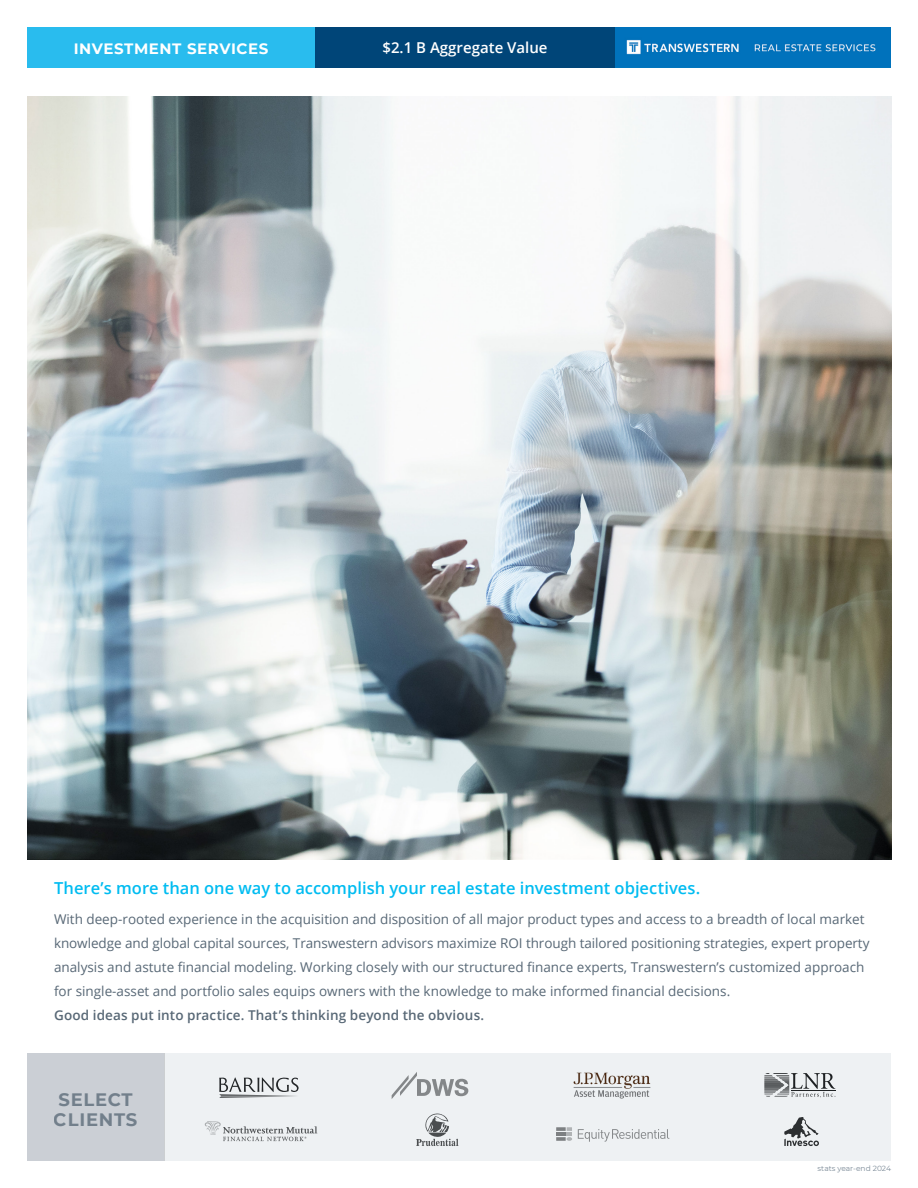
<style>
.page{position:relative;width:918px;height:1188px;background:#fff}
.page>*{position:absolute;margin:0;border:0;box-sizing:border-box;transform-origin:0 0}
.t1{font:700 18px/20.2px "Montserrat";letter-spacing:.04em;color:#586876}
.Paragraph_Header{font:600 16.5px "Open Sans";color:#00bcf1}
.t2{font:600 15px "Open Sans";color:#fff}
.Top_Square_Left{font:700 15px "Montserrat";letter-spacing:.04em;color:#fff}
.t3{font:13.5px/24px "Open Sans";color:#586876}
.Paragraphs_Bold{font:600 13.5px "Open Sans";letter-spacing:.01em;color:#586876}
.Top_Square_List{font:7.5px "Montserrat";color:#7b8a97}
</style>
<div class="page">
<img style="left:28px;top:96px;width:863px;height:764px">
<div style="left:27px;top:1053px;width:137px;height:108px;background:#cbcfd5"></div>
<div style="left:164px;top:1053px;width:727px;height:108px;background:#eef1f3"></div>
<img style="left:573px;top:1072px;width:78px;height:27px">
<div style="left:315px;top:27px;width:300px;height:41px;background:#004578"></div>
<img style="left:615px;top:27px;width:276px;height:41px">
<div style="left:27px;top:27px;width:288px;height:41px;background:#29bcee"></div>
<p class="Top_Square_Left" style="left:74px;top:38px;width:196px">INVESTMENT SERVICES</p>
<p class="t2" style="left:383px;top:37px;width:167px">$2.1 B Aggregate Value</p>
<p class="Paragraph_Header" style="left:54px;top:876px;width:648px">There’s more than one way to accomplish your real estate investment objectives.</p>
<p class="t3" style="left:54px;top:907px;width:817px">With deep-rooted experience in the acquisition and disposition of all major product types and access to a breadth of local market knowledge and global capital sources, Transwestern advisors maximize ROI through tailored positioning strategies, expert property analysis and astute financial modeling. Working closely with our structured finance experts, Transwestern’s customized approach for single-asset and portfolio sales equips owners with the knowledge to make informed financial decisions.</p>
<p class="Paragraphs_Bold" style="left:54px;top:1006px;width:432px">Good ideas put into practice. That’s thinking beyond the obvious.</p>
<h1 class="t1" style="left:54px;top:1088px;width:85px">SELECT<br>CLIENTS</h1>
<p class="Top_Square_List" style="left:818px;top:1164px;width:75px">stats year-end 2024</p>
</div>
